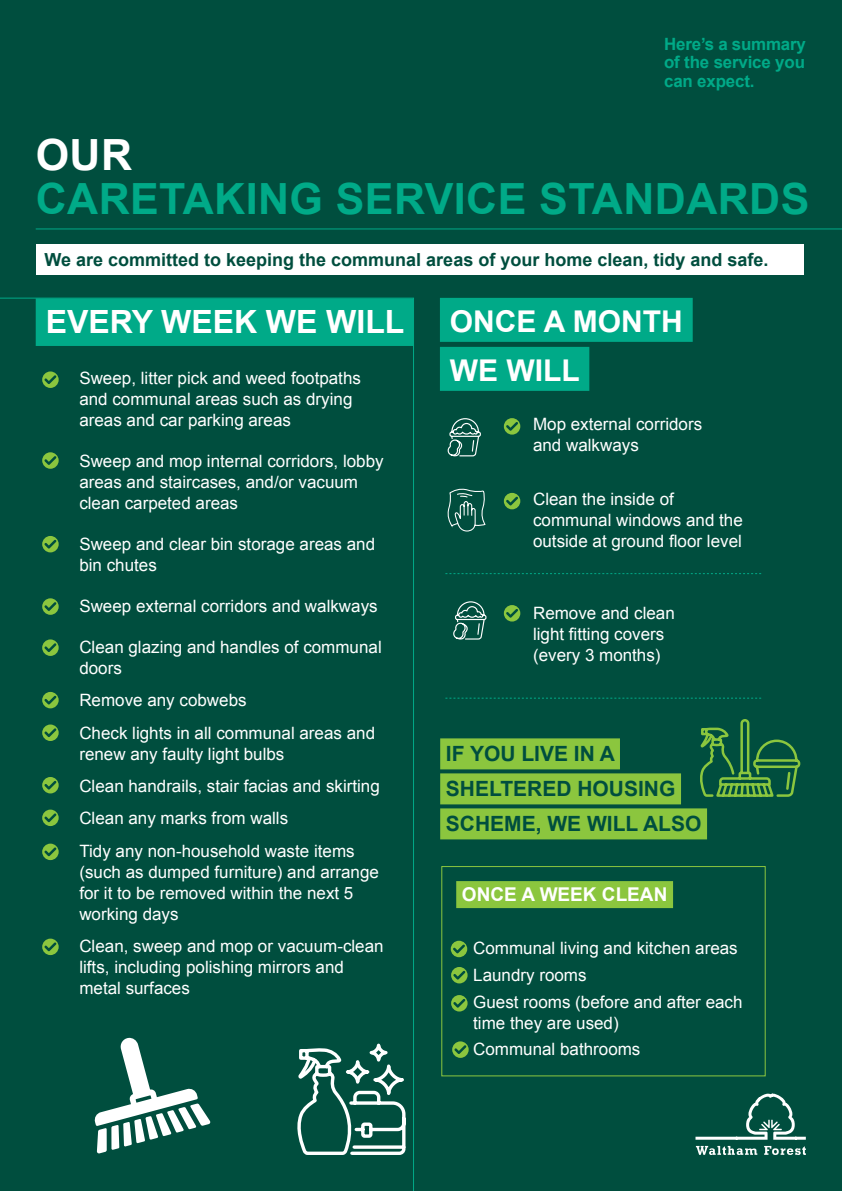
<style>
.page{position:relative;width:842px;height:1191px;background:#004e3e}
.page>*{position:absolute;margin:0;border:0;box-sizing:border-box;transform-origin:0 0}
.t1{font:700 43px "Arial";letter-spacing:.01em;color:#0a8}
.t2{font:700 43px "Arial";color:#fff}
.t3{font:700 32px "Arial";color:#fff}
.t4{font:700 30px/49px "Arial";color:#fff}
.t5{font:700 21px/35px "Arial";color:#004e3e}
.t6{font:700 19px "Arial";color:#fff}
.t7{font:700 18px "Arial";color:#004e3e}
.t8{font:17px/21px "Arial";color:#fff}
.t9{font:700 16.9px/18.6px "Arial";letter-spacing:-.01em;color:#0a8;text-align:justify}
</style>
<div class="page">
<hr style="left:36px;top:228px;width:806px;height:1px;background:#0a8">
<div style="left:36px;top:244px;width:768px;height:30px;background:#fff"></div>
<div style="left:440px;top:298px;width:253px;height:44px;background:#0a8"></div>
<div style="left:440px;top:347px;width:149px;height:44px;background:#0a8"></div>
<svg style="left:94px;top:1037px;width:116px;height:116px"></svg>
<div style="left:36px;top:298px;width:378px;height:48px;background:#0a8"></div>
<div style="left:440px;top:738px;width:180px;height:31px;background:#8bc63e"></div>
<div style="left:440px;top:773px;width:241px;height:31px;background:#8bc63e"></div>
<div style="left:440px;top:808px;width:267px;height:31px;background:#8bc63e"></div>
<svg style="left:297px;top:1043px;width:109px;height:112px"></svg>
<svg style="left:447px;top:488px;width:39px;height:44px"></svg>
<svg style="left:447px;top:418px;width:34px;height:39px"></svg>
<div style="left:456px;top:881px;width:217px;height:27px;background:#8bc63e"></div>
<div style="left:441px;top:866px;width:324px;height:210px;border:1px solid #8bc63e"></div>
<svg style="left:42px;top:371px;width:17px;height:17px"></svg>
<svg style="left:42px;top:536px;width:17px;height:16px"></svg>
<svg style="left:42px;top:598px;width:17px;height:17px"></svg>
<svg style="left:42px;top:639px;width:17px;height:17px"></svg>
<svg style="left:42px;top:692px;width:17px;height:16px"></svg>
<svg style="left:42px;top:724px;width:17px;height:17px"></svg>
<svg style="left:42px;top:777px;width:17px;height:16px"></svg>
<svg style="left:42px;top:809px;width:17px;height:17px"></svg>
<svg style="left:42px;top:843px;width:17px;height:17px"></svg>
<svg style="left:42px;top:938px;width:17px;height:17px"></svg>
<svg style="left:42px;top:452px;width:17px;height:17px"></svg>
<svg style="left:504px;top:418px;width:16px;height:16px"></svg>
<svg style="left:504px;top:493px;width:16px;height:16px"></svg>
<svg style="left:453px;top:601px;width:34px;height:39px"></svg>
<svg style="left:504px;top:605px;width:16px;height:16px"></svg>
<svg style="left:700px;top:719px;width:101px;height:78px"></svg>
<svg style="left:695px;top:1093px;width:111px;height:62px"></svg>
<svg style="left:451px;top:940px;width:16px;height:17px"></svg>
<svg style="left:451px;top:967px;width:17px;height:16px"></svg>
<svg style="left:451px;top:995px;width:17px;height:16px"></svg>
<svg style="left:452px;top:1041px;width:17px;height:16px"></svg>
<svg style="left:445px;top:573px;width:316px;height:1px"></svg>
<svg style="left:445px;top:698px;width:316px;height:1px"></svg>
<p class="t9" style="left:664px;top:35px;width:143px">Here’s a summary of the service you can expect.</p>
<h1 class="t2" style="left:36px;top:127px;width:98px">OUR</h1>
<h1 class="t1" style="left:36px;top:171px;width:775px">CARETAKING SERVICE STANDARDS</h1>
<p class="t7" style="left:45px;top:248px;width:725px">We are committed to keeping the communal areas of your home clean, tidy and safe.</p>
<h2 class="t3" style="left:46px;top:301px;width:360px">EVERY WEEK WE WILL</h2>
<p class="t8" style="left:79px;top:368px;width:283px">Sweep, litter pick and weed footpaths and communal areas such as drying areas and car parking areas</p>
<p class="t8" style="left:79px;top:451px;width:306px">Sweep and mop internal corridors, lobby areas and staircases, and/or vacuum clean carpeted areas</p>
<p class="t8" style="left:79px;top:534px;width:297px">Sweep and clear bin storage areas and bin chutes</p>
<p class="t8" style="left:79px;top:595px;width:300px">Sweep external corridors and walkways</p>
<p class="t8" style="left:79px;top:636px;width:304px">Clean glazing and handles of communal doors</p>
<p class="t8" style="left:79px;top:684px;width:297px;line-height:32.3px">Remove any cobwebs<br>Check lights in all communal areas and</p>
<p class="t8" style="left:79px;top:737px;width:302px;line-height:32.3px">renew any faulty light bulbs<br>Clean handrails, stair facias and skirting Clean any marks from walls<br>Tidy any non-household waste items</p>
<p class="t8" style="left:79px;top:861px;width:301px">(such as dumped furniture) and arrange for it to be removed within the next 5 working days</p>
<p class="t8" style="left:79px;top:935px;width:306px">Clean, sweep and mop or vacuum-clean lifts, including polishing mirrors and metal surfaces</p>
<h3 class="t4" style="left:450px;top:298px;width:234px">ONCE A MONTH<br>WE WILL</h3>
<p class="t8" style="left:533px;top:414px;width:171px">Mop external corridors and walkways</p>
<p class="t8" style="left:533px;top:489px;width:211px">Clean the inside of communal windows and the outside at ground floor level</p>
<p class="t8" style="left:533px;top:602px;width:143px">Remove and clean light fitting covers (every 3 months)</p>
<p class="t5" style="left:446px;top:737px;width:257px">IF YOU LIVE IN A<br>SHELTERED HOUSING<br>SCHEME, WE WILL ALSO</p>
<p class="t6" style="left:462px;top:881px;width:207px">ONCE A WEEK CLEAN</p>
<p class="t8" style="left:473px;top:935px;width:271px;line-height:26.7px">Communal living and kitchen areas<br>Laundry rooms<br>Guest rooms (before and after each</p>
<p class="t8" style="left:473px;top:1009px;width:169px;line-height:26.7px">time they are used)<br>Communal bathrooms</p>
</div>
